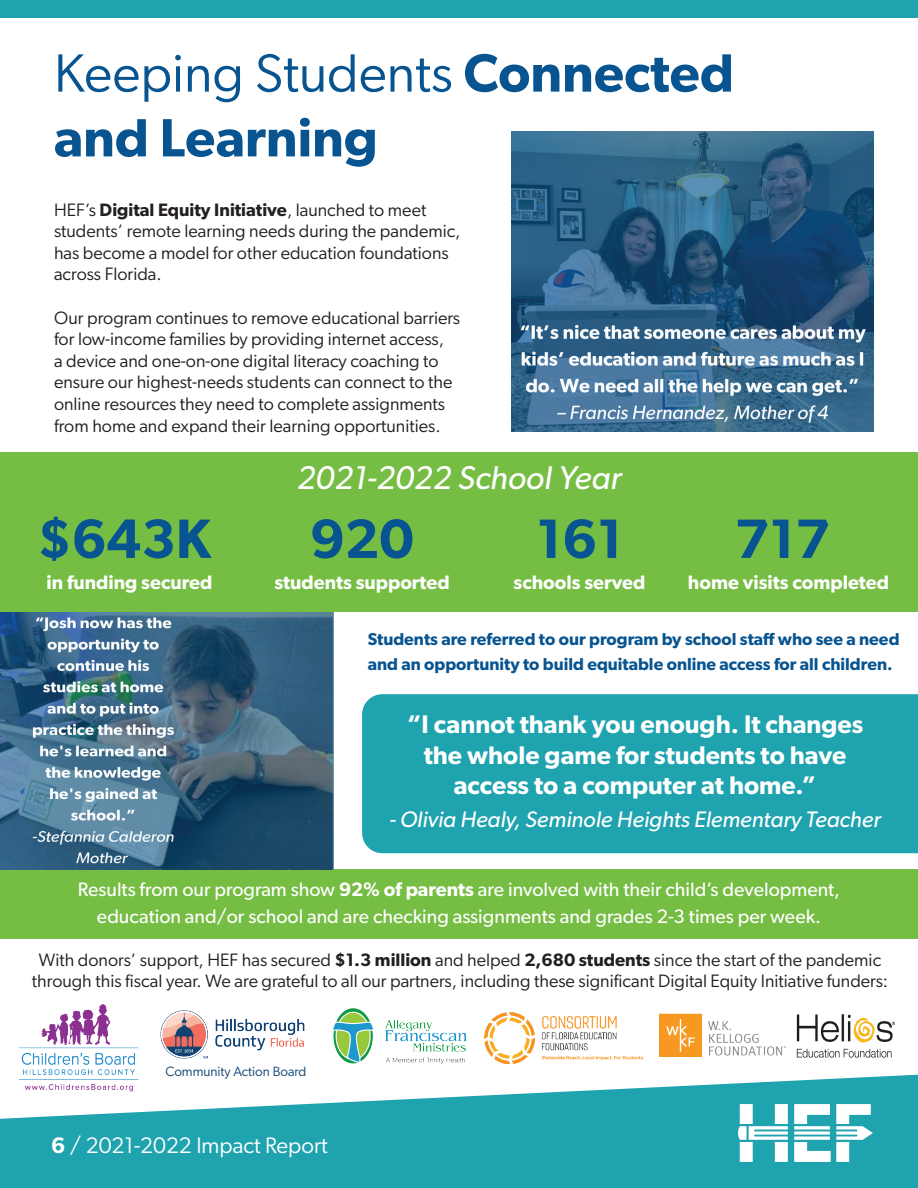
<style>
.page{position:relative;width:918px;height:1188px;background:#fff}
.page>*{position:absolute;margin:0;border:0;box-sizing:border-box;transform-origin:0 0}
.t1{font:600 55.5px "Gibson";color:#075490}
.t2{font:600 54px/64.8px "Gibson";color:#075490}
.t3{font:italic 33px "Gibson";color:#fff}
.t4{font:600 25.5px/30.6px "Gibson";color:#fff;text-align:center}
.t5{font:italic 22.5px "Gibson";color:#fff}
.t6{font:22.5px "Gibson";color:#fff}
.t7{font:19.5px/27px "Gibson";color:#fff;text-align:center}
.t8{font:600 19.5px "Gibson";color:#fff}
.t9{font:18px/21.6px "Gibson";color:#231f20}
.t10{font:600 17.25px/25.5px "Gibson";color:#075490}
.t11{font:13.5px "Gibson";color:#104473}
.s1{font-weight:400}
.s2{font-weight:600}
</style>
<div class="page">
<svg style="left:0;top:1075px;width:918px;height:113px;fill:#1fa3af"></svg>
<img style="left:738px;top:1105px;width:134px;height:56px">
<div style="left:0;top:0;width:918px;height:17px;background:#1fa3af"></div>
<div style="left:0;top:870px;width:918px;height:69px;background:#75bd43"></div>
<img style="left:511px;top:132px;width:363px;height:299px">
<img style="left:0;top:612px;width:334px;height:258px">
<div style="left:0;top:453px;width:918px;height:159px;background:#75bd43"></div>
<div style="left:362px;top:694px;width:556px;height:159px;background:#1fa3af"></div>
<img style="left:14px;top:1004px;width:129px;height:92px">
<img style="left:160px;top:1010px;width:145px;height:49px">
<img style="left:333px;top:1009px;width:133px;height:54px">
<img style="left:660px;top:1013px;width:125px;height:44px">
<img style="left:485px;top:1013px;width:159px;height:50px">
<img style="left:796px;top:1014px;width:99px;height:44px">
<h2 class="t2" style="left:54px;top:39px;width:682px"><span class="s1">Keeping Students</span> Connected and Learning</h2>
<p class="t9" style="left:54px;top:198px;width:408px">HEF’s <span class="s2">Digital Equity Initiative</span>, launched to meet students’ remote learning needs during the pandemic, has become a model for other education foundations across Florida.</p>
<p class="t9" style="left:54px;top:306px;width:408px">Our program continues to remove educational barriers for low-income families by providing internet access,<br>a device and one-on-one digital literacy coaching to ensure our highest-needs students can connect to the online resources they need to complete assignments from home and expand their learning opportunities.</p>
<h3 class="t3" style="left:297px;top:458px;width:326px">2021-2022 School Year</h3>
<h1 class="t1" style="left:37px;top:506px;width:175px">$643K</h1>
<h1 class="t1" style="left:310px;top:506px;width:105px">920</h1>
<h1 class="t1" style="left:536px;top:506px;width:88px">161</h1>
<h1 class="t1" style="left:734px;top:506px;width:97px">717</h1>
<p class="t8" style="left:47px;top:570px;width:167px">in funding secured</p>
<p class="t8" style="left:274px;top:570px;width:177px">students supported</p>
<p class="t8" style="left:514px;top:570px;width:133px">schools served</p>
<p class="t8" style="left:688px;top:570px;width:203px">home visits completed</p>
<p class="t10" style="left:368px;top:625px;width:533px">Students are referred to our program by school staff who see a need and an opportunity to build equitable online access for all children.</p>
<h3 class="t4" style="left:407px;top:708px;width:458px">“I cannot thank you enough. It changes the whole game for students to have access to a computer at home.”</h3>
<p class="t5" style="left:389px;top:806px;width:493px">- Olivia Healy, Seminole Heights Elementary Teacher</p>
<p class="t7" style="left:78px;top:876px;width:764px">Results from our program show <span class="s2">92% of parents</span> are involved with their child’s development, education and/or school and are checking assignments and grades 2-3 times per week.</p>
<p class="t9" style="left:32px;top:948px;width:858px;text-align:center">With donors’ support, HEF has secured <span class="s2">$1.3 million</span> and helped <span class="s2">2,680 students</span> since the start of the pandemic through this fiscal year. We are grateful to all our partners, including these significant Digital Equity Initiative funders:</p>
<p class="t11" style="left:165px;top:1063px;width:143px">Community Action Board</p>
<p class="t6" style="left:51px;top:1132px;width:278px"><span class="s2">6</span> / 2021-2022 Impact Report</p>
</div>
